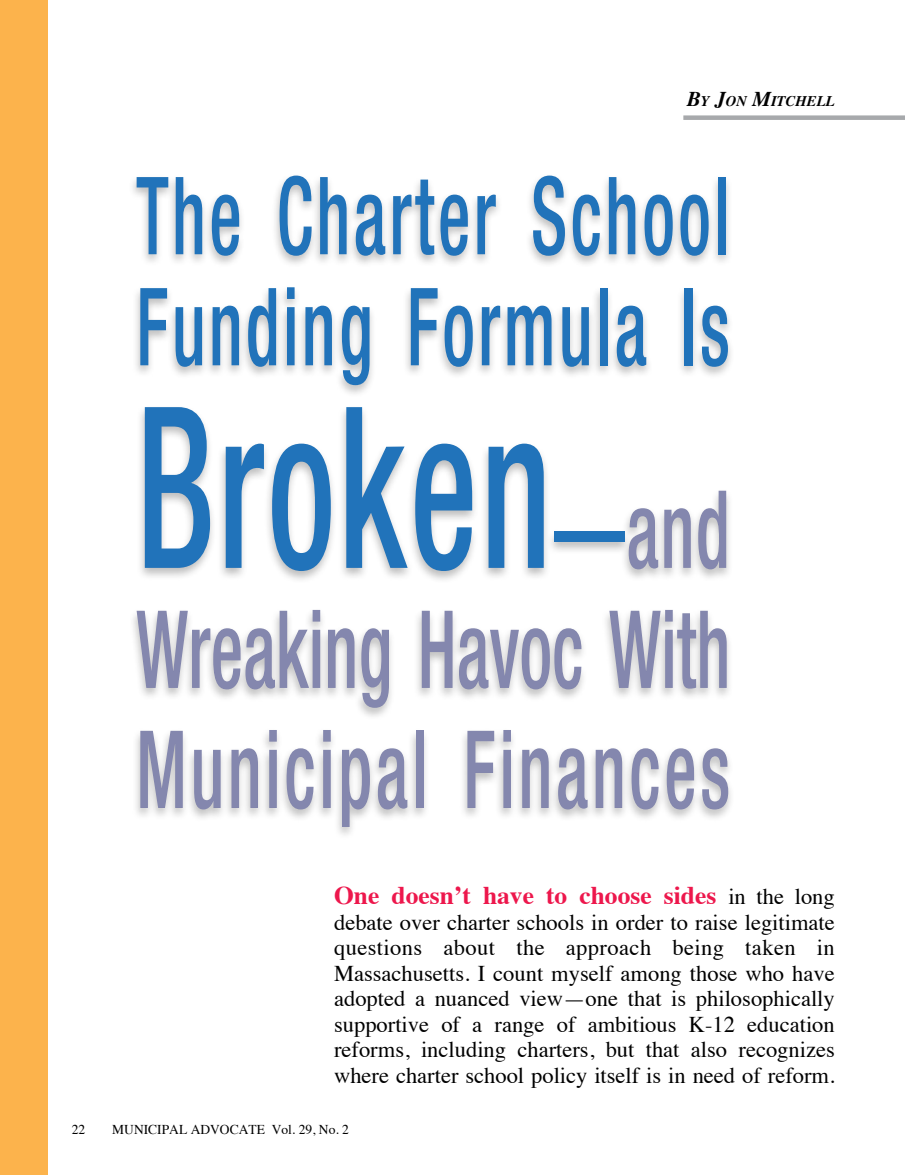
<style>
.page{position:relative;width:905px;height:1175px;background:#fff}
.page>*{position:absolute;margin:0;border:0;box-sizing:border-box;transform-origin:0 0}
.t1{font:500 condensed 225px "Helvetica Neue";letter-spacing:.025em;color:#2173ba;scale:.65 1}
.t2{font:500 condensed 108px/120px "Helvetica Neue";letter-spacing:.05em;color:#8487ae;scale:.65 1}
.t3{font:500 condensed 108px/111px "Helvetica Neue";letter-spacing:.045em;color:#2173ba;scale:.65 1}
.t4{font:700 25.5px "Times";color:#ed174c}
.t5{font:22.5px/25.5px "Times";color:#000;text-align:justify}
.t6{font:italic 700 14.7px "Times";color:#000}
.t7{font:13.5px "Times";color:#000}
.s1{font-size:21px}
.s2{font-size:108px}
.s3{font-size:108px;color:#8487ae}
.s4{font-weight:400;font-size:22.5px;color:#000}
</style>
<div class="page">
<div style="left:128px;top:172px;width:606px;height:668px;background:#000;opacity:.26"></div>
<div style="left:0;top:0;width:47px;height:1174px;background:#fcb34c"></div>
<div style="left:683px;top:115px;width:221px;height:5px;background:#a7a9ac"></div>
<p class="t6" style="left:687px;top:95px;width:149px"><span class="s1">B</span>Y <span class="s1">J</span>ON <span class="s1">M</span>ITCHELL</p>
<h2 class="t3" style="left:136px;top:159px;width:914px">The Charter School<br>Funding Formula Is</h2>
<h1 class="t1" style="left:136px;top:354px;width:914px">Broken<span class="s2">—</span><span class="s3">and</span></h1>
<h2 class="t2" style="left:136px;top:588px;width:915px">Wreaking Havoc With<br>Municipal Finances</h2>
<p class="t4" style="left:334px;top:885px;width:502px">One doesn’t have to choose sides <span class="s4">in the long</span></p>
<p class="t5" style="left:334px;top:911px;width:502px">debate over charter schools in order to raise legitimate questions about the approach being taken in Massachusetts. I count myself among those who have adopted a nuanced view—one that is philosophically supportive of a range of ambitious K-12 education reforms, including charters, but that also recognizes where charter school policy itself is in need of reform.</p>
<p class="t7" style="left:72px;top:1123px;width:15px">22</p>
<p class="t7" style="left:112px;top:1123px;width:238px">MUNICIPAL ADVOCATE Vol. 29, No. 2</p>
</div>
